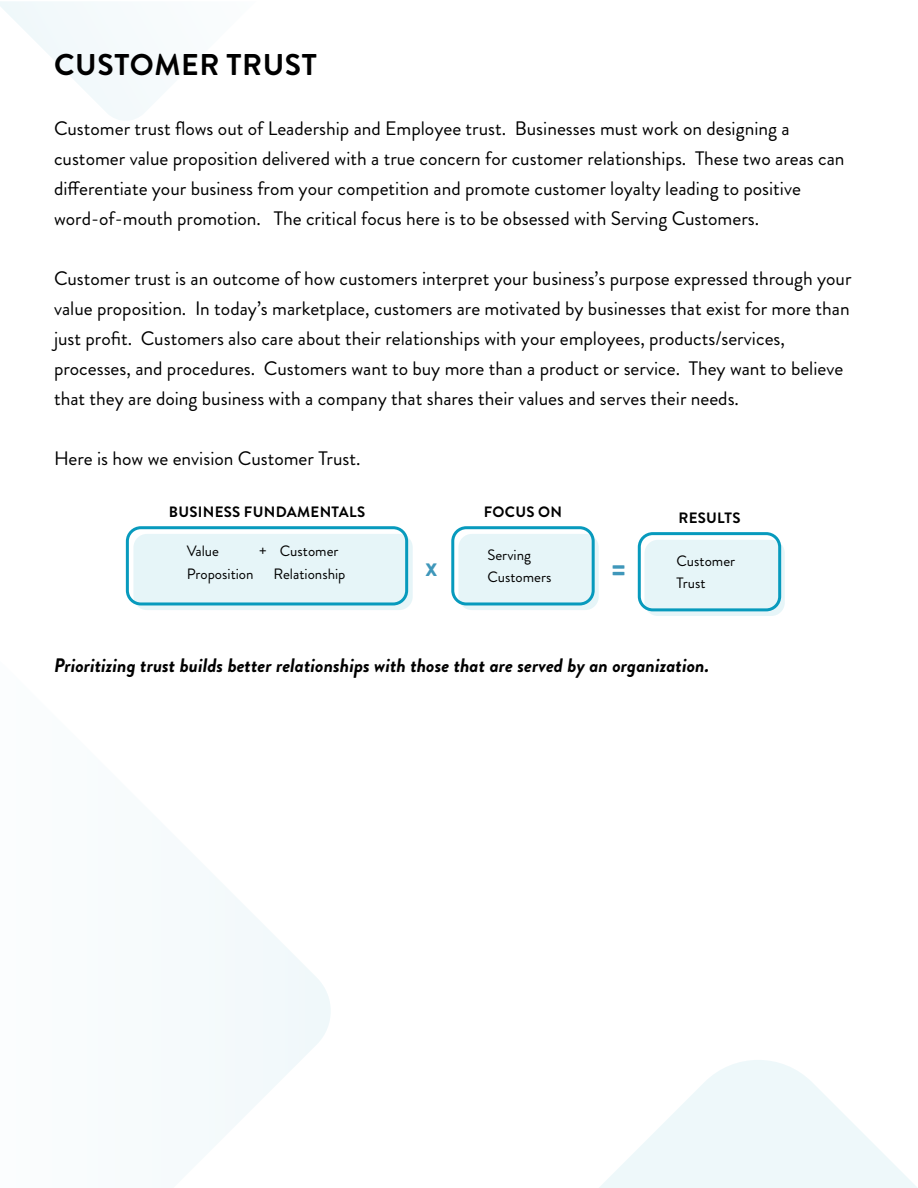
<style>
.page{position:relative;width:918px;height:1188px;background:#fff}
.page>*{position:absolute;margin:0;border:0;box-sizing:border-box;transform-origin:0 0}
.t1{font:900 31.2px "Brandon Grotesque";color:#3f97ba}
.t2{font:700 30px "Brandon Grotesque";letter-spacing:.02em;color:#000}
.t3{font:19.5px/30px "Brandon Grotesque";color:#000}
.t4{font:italic 700 19.5px "Brandon Grotesque";color:#000}
.t5{font:900 18px "Brandon Grotesque";color:#3f97ba}
.t6{font:15px/22.5px "Brandon Grotesque";color:#000}
.t7{font:700 15px "Brandon Grotesque";letter-spacing:.02em;color:#000}
</style>
<div class="page">
<svg style="left:0;top:1px;width:153px;height:119px"></svg>
<svg style="left:209px;top:871px;width:122px;height:280px"></svg>
<svg style="left:599px;top:1060px;width:318px;height:128px"></svg>
<div style="left:644px;top:540px;width:141px;height:76px;background:#e6f5f8;border-radius:14px"></div>
<div style="left:458px;top:534px;width:141px;height:76px;background:#e6f5f8;border-radius:14px"></div>
<div style="left:133px;top:534px;width:280px;height:76px;background:#e6f5f8;border-radius:14px"></div>
<div style="left:126px;top:526px;width:282px;height:79px;border:3px solid #079abd;border-radius:14px"></div>
<div style="left:451px;top:526px;width:144px;height:79px;border:3px solid #079abd;border-radius:14px"></div>
<div style="left:638px;top:532px;width:143px;height:79px;border:3px solid #079abd;border-radius:14px"></div>
<h2 class="t2" style="left:54px;top:44px;width:264px">CUSTOMER TRUST</h2>
<p class="t3" style="left:54px;top:114px;width:792px">Customer trust flows out of Leadership and Employee trust. Businesses must work on designing a customer value proposition delivered with a true concern for customer relationships. These two areas can differentiate your business from your competition and promote customer loyalty leading to positive word-of-mouth promotion. The critical focus here is to be obsessed with Serving Customers.</p>
<p class="t3" style="left:54px;top:264px;width:799px">Customer trust is an outcome of how customers interpret your business’s purpose expressed through your value proposition. In today’s marketplace, customers are motivated by businesses that exist for more than just profit. Customers also care about their relationships with your employees, products/services, processes, and procedures. Customers want to buy more than a product or service. They want to believe that they are doing business with a company that shares their values and serves their needs.</p>
<p class="t3" style="left:54px;top:444px;width:308px">Here is how we envision Customer Trust.</p>
<p class="t7" style="left:169px;top:502px;width:198px">BUSINESS FUNDAMENTALS</p>
<p class="t6" style="left:187px;top:540px;width:34px">Value</p>
<p class="t6" style="left:259px;top:540px;width:81px">+ Customer</p>
<p class="t6" style="left:187px;top:562px;width:68px">Proposition</p>
<p class="t6" style="left:274px;top:562px;width:73px">Relationship</p>
<p class="t7" style="left:484px;top:502px;width:80px">FOCUS ON</p>
<p class="t7" style="left:678px;top:508px;width:64px">RESULTS</p>
<p class="t6" style="left:487px;top:544px;width:65px">Serving<br>Customers</p>
<p class="t6" style="left:677px;top:550px;width:60px">Customer<br>Trust</p>
<p class="t5" style="left:425px;top:557px;width:13px">X</p>
<h1 class="t1" style="left:611px;top:546px;width:17px">=</h1>
<p class="t4" style="left:54px;top:651px;width:657px">Prioritizing trust builds better relationships with those that are served by an organization.</p>
</div>
